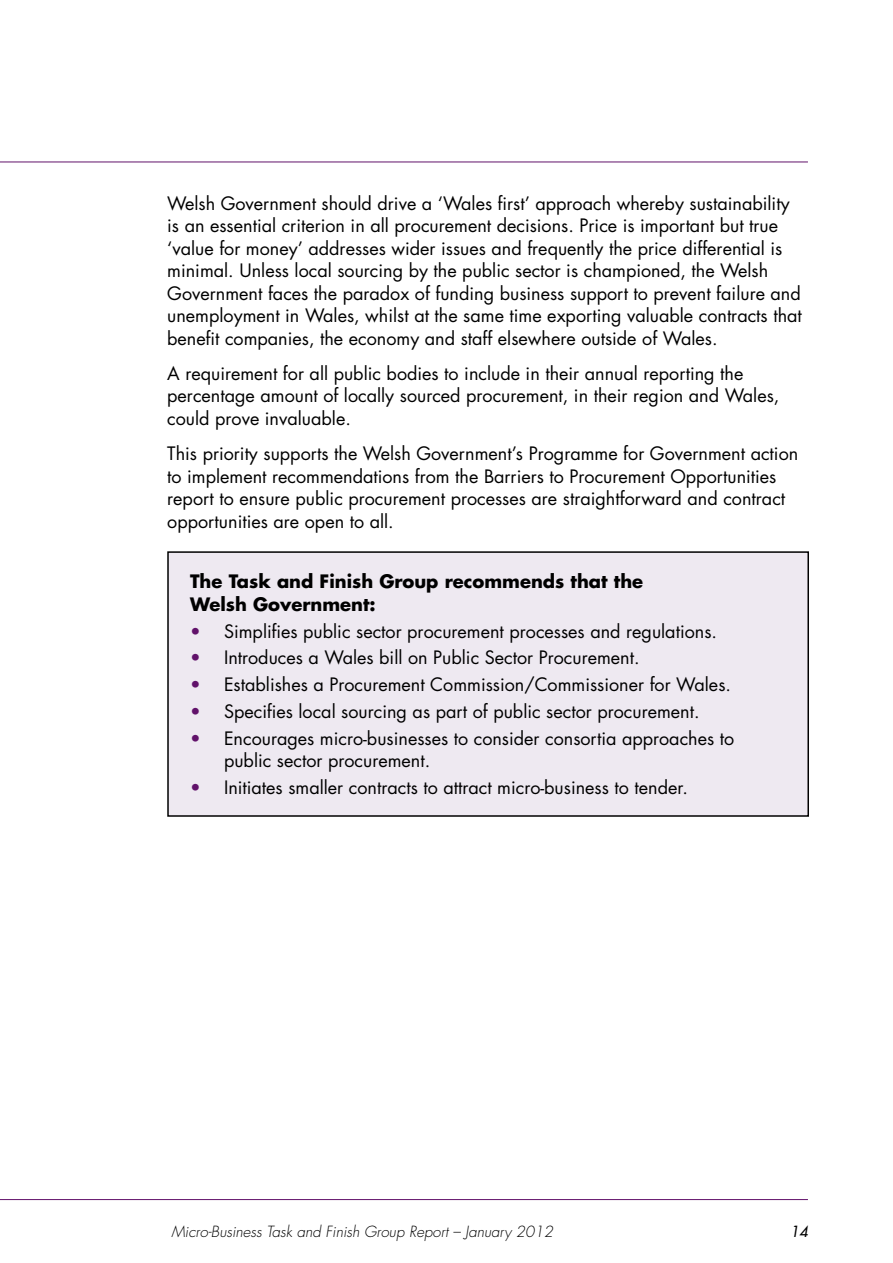
<style>
.page{position:relative;width:893px;height:1263px;background:#fff}
.page>*{position:absolute;margin:0;border:0;box-sizing:border-box;transform-origin:0 0}
.t1{font:18px/22.5px "Futura";color:#000}
.t2{font:700 18px/22.5px "Futura";color:#000}
.t3{font:italic 300 15px "Futura";color:#000}
.t4{font:italic 15px "Futura";color:#000}
.s1{color:#61116a}
</style>
<div class="page">
<hr style="left:0;top:162px;width:808px;height:1px;background:#61116a">
<hr style="left:0;top:1199px;width:808px;height:1px;background:#61116a">
<div style="left:168px;top:552px;width:640px;height:264px;background:#eee9f1"></div>
<div style="left:167px;top:551px;width:642px;height:266px;border:2px solid #000"></div>
<p class="t1" style="left:167px;top:192px;width:636px">Welsh Government should drive a ‘Wales first’ approach whereby sustainability is an essential criterion in all procurement decisions. Price is important but true ‘value for money’ addresses wider issues and frequently the price differential is minimal. Unless local sourcing by the public sector is championed, the Welsh Government faces the paradox of funding business support to prevent failure and unemployment in Wales, whilst at the same time exporting valuable contracts that benefit companies, the economy and staff elsewhere outside of Wales.</p>
<p class="t1" style="left:167px;top:362px;width:614px">A requirement for all public bodies to include in their annual reporting the percentage amount of locally sourced procurement, in their region and Wales, could prove invaluable.</p>
<p class="t1" style="left:167px;top:442px;width:632px">This priority supports the Welsh Government’s Programme for Government action to implement recommendations from the Barriers to Procurement Opportunities report to ensure public procurement processes are straightforward and contract opportunities are open to all.</p>
<p class="t2" style="left:190px;top:570px;width:455px">The Task and Finish Group recommends that the<br>Welsh Government:</p>
<p class="t1" style="left:190px;top:620px;width:529px"><span class="s1">•</span> Simplifies public sector procurement processes and regulations.</p>
<p class="t1" style="left:190px;top:647px;width:451px"><span class="s1">•</span> Introduces a Wales bill on Public Sector Procurement.</p>
<p class="t1" style="left:190px;top:673px;width:542px"><span class="s1">•</span> Establishes a Procurement Commission/Commissioner for Wales.</p>
<p class="t1" style="left:190px;top:700px;width:511px"><span class="s1">•</span> Specifies local sourcing as part of public sector procurement.</p>
<p class="t1" style="left:224px;top:727px;width:512px;text-indent:-34px"><span class="s1">•</span> Encourages micro-businesses to consider consortia approaches to public sector procurement.</p>
<p class="t1" style="left:190px;top:776px;width:499px"><span class="s1">•</span> Initiates smaller contracts to attract micro-business to tender.</p>
<p class="t3" style="left:171px;top:1222px;width:383px">Micro-Business Task and Finish Group Report – January 2012</p>
<p class="t4" style="left:791px;top:1222px;width:19px">14</p>
</div>
